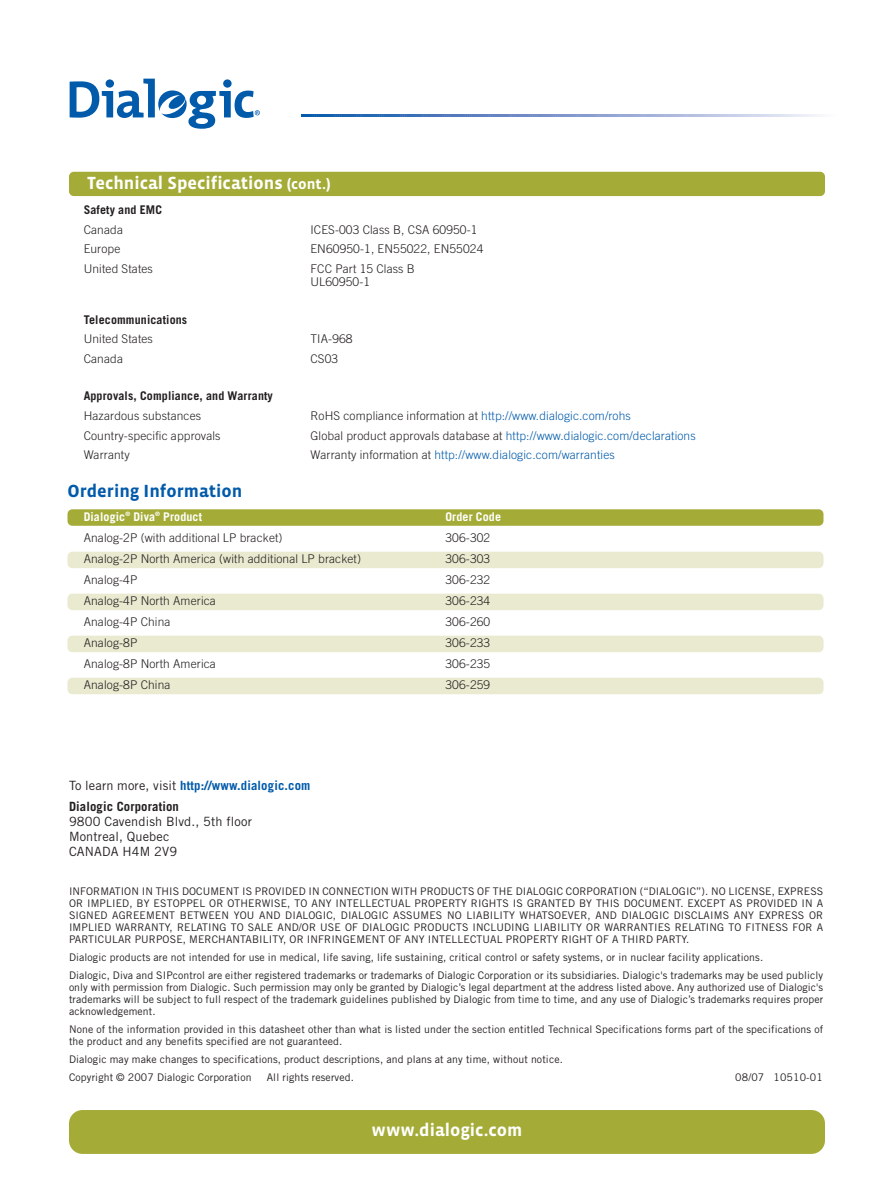
<style>
.page{position:relative;width:891px;height:1188px;background:#fff}
.page>*{position:absolute;margin:0;border:0;box-sizing:border-box;transform-origin:0 0}
.t1{font:700 18px "Vista Sans";color:#fff}
.t2{font:700 18px "Vista Sans";color:#015aaa}
.t3{font:700 12.75px/21px "Trade Gothic";letter-spacing:.01em;color:#015aaa}
.t4{font:12.75px/15px "Trade Gothic";letter-spacing:.01em;color:#231f20}
.t5{font:300 12px/13.5px "Trade Gothic";letter-spacing:.01em;color:#231f20}
.t6{font:300 12px "Trade Gothic";letter-spacing:.01em;color:#015aaa}
.t7{font:700 12px "Trade Gothic";letter-spacing:.01em;color:#231f20}
.t8{font:700 12px "Trade Gothic";letter-spacing:.01em;color:#fff}
.t9{font:10.5px/12px "Trade Gothic";letter-spacing:.01em;color:#231f20}
.s1{font-size:15px}
.s2{color:#231f20}
.s3{font-weight:400;color:#231f20}
</style>
<div class="page">
<div style="left:68px;top:509px;width:756px;height:17px;background:#a4ac37;border-radius:5px"></div>
<div style="left:68px;top:552px;width:756px;height:16px;background:#e9ead0;border-radius:5px"></div>
<div style="left:68px;top:594px;width:756px;height:16px;background:#e9ead0;border-radius:5px"></div>
<div style="left:68px;top:636px;width:756px;height:16px;background:#e9ead0;border-radius:5px"></div>
<div style="left:68px;top:678px;width:756px;height:16px;background:#e9ead0;border-radius:5px"></div>
<svg style="left:70px;top:79px;width:190px;height:50px"></svg>
<div style="left:69px;top:1110px;width:756px;height:44px;background:#a4ac37;border-radius:14px"></div>
<svg style="left:301px;top:115px;width:518px;height:1px"></svg>
<div style="left:69px;top:172px;width:756px;height:24px;background:#a4ac37;border-radius:5px"></div>
<h1 class="t1" style="left:87px;top:174px;width:245px">Technical Specifications <span class="s1">(cont.)</span></h1>
<p class="t7" style="left:84px;top:205px;width:80px">Safety and EMC</p>
<p class="t5" style="left:84px;top:224px;width:41px">Canada</p>
<p class="t5" style="left:310px;top:224px;width:169px">ICES-003 Class B, CSA 60950-1</p>
<p class="t5" style="left:84px;top:243px;width:38px">Europe</p>
<p class="t5" style="left:310px;top:243px;width:174px">EN60950-1, EN55022, EN55024</p>
<p class="t5" style="left:84px;top:263px;width:71px">United States</p>
<p class="t5" style="left:310px;top:263px;width:106px">FCC Part 15 Class B<br>UL60950-1</p>
<p class="t7" style="left:84px;top:315px;width:105px">Telecommunications</p>
<p class="t5" style="left:84px;top:333px;width:71px">United States</p>
<p class="t5" style="left:310px;top:333px;width:44px">TIA-968</p>
<p class="t5" style="left:84px;top:353px;width:41px">Canada</p>
<p class="t5" style="left:310px;top:353px;width:29px">CS03</p>
<p class="t7" style="left:84px;top:392px;width:191px">Approvals, Compliance, and Warranty</p>
<p class="t5" style="left:84px;top:410px;width:119px">Hazardous substances</p>
<p class="t6" style="left:310px;top:411px;width:322px"><span class="s2">RoHS compliance information at</span> http://www.dialogic.com/rohs</p>
<p class="t5" style="left:84px;top:430px;width:138px">Country-specific approvals</p>
<p class="t6" style="left:310px;top:431px;width:387px"><span class="s2">Global product approvals database at</span> http://www.dialogic.com/declarations</p>
<p class="t5" style="left:84px;top:449px;width:48px">Warranty</p>
<p class="t6" style="left:311px;top:450px;width:306px"><span class="s2">Warranty information at</span> http://www.dialogic.com/warranties</p>
<h1 class="t2" style="left:68px;top:482px;width:176px">Ordering Information</h1>
<p class="t8" style="left:84px;top:512px;width:120px">Dialogic<sup>®</sup> Diva<sup>®</sup> Product</p>
<p class="t8" style="left:445px;top:512px;width:57px">Order Code</p>
<p class="t5" style="left:84px;top:532px;width:200px">Analog-2P (with additional LP bracket)</p>
<p class="t5" style="left:445px;top:532px;width:46px">306-302</p>
<p class="t5" style="left:84px;top:553px;width:279px">Analog-2P North America (with additional LP bracket)</p>
<p class="t5" style="left:445px;top:553px;width:46px">306-303</p>
<p class="t5" style="left:84px;top:574px;width:55px">Analog-4P</p>
<p class="t5" style="left:445px;top:574px;width:46px">306-232</p>
<p class="t5" style="left:84px;top:595px;width:134px">Analog-4P North America</p>
<p class="t5" style="left:445px;top:595px;width:46px">306-234</p>
<p class="t5" style="left:84px;top:616px;width:88px">Analog-4P China</p>
<p class="t5" style="left:445px;top:616px;width:46px">306-260</p>
<p class="t5" style="left:84px;top:637px;width:55px">Analog-8P</p>
<p class="t5" style="left:445px;top:637px;width:46px">306-233</p>
<p class="t5" style="left:84px;top:658px;width:134px">Analog-8P North America</p>
<p class="t5" style="left:445px;top:658px;width:46px">306-235</p>
<p class="t5" style="left:84px;top:679px;width:88px">Analog-8P China</p>
<p class="t5" style="left:445px;top:679px;width:46px">306-259</p>
<p class="t3" style="left:69px;top:776px;width:243px"><span class="s3">To learn more, visit</span> http://www.dialogic.com<br><span class="s2">Dialogic Corporation</span></p>
<p class="t4" style="left:69px;top:815px;width:184px">9800 Cavendish Blvd., 5th floor<br>Montreal, Quebec<br>CANADA H4M 2V9</p>
<p class="t9" style="left:69px;top:886px;width:756px;text-align:justify">INFORMATION IN THIS DOCUMENT IS PROVIDED IN CONNECTION WITH PRODUCTS OF THE DIALOGIC CORPORATION (“DIALOGIC”). NO LICENSE, EXPRESS OR IMPLIED, BY ESTOPPEL OR OTHERWISE, TO ANY INTELLECTUAL PROPERTY RIGHTS IS GRANTED BY THIS DOCUMENT. EXCEPT AS PROVIDED IN A SIGNED AGREEMENT BETWEEN YOU AND DIALOGIC, DIALOGIC ASSUMES NO LIABILITY WHATSOEVER, AND DIALOGIC DISCLAIMS ANY EXPRESS OR IMPLIED WARRANTY, RELATING TO SALE AND/OR USE OF DIALOGIC PRODUCTS INCLUDING LIABILITY OR WARRANTIES RELATING TO FITNESS FOR A PARTICULAR PURPOSE, MERCHANTABILITY, OR INFRINGEMENT OF ANY INTELLECTUAL PROPERTY RIGHT OF A THIRD PARTY.</p>
<p class="t9" style="left:69px;top:949px;width:756px;line-height:18px">Dialogic products are not intended for use in medical, life saving, life sustaining, critical control or safety systems, or in nuclear facility applications.<br>Dialogic, Diva and SIPcontrol are either registered trademarks or trademarks of Dialogic Corporation or its subsidiaries. Dialogic's trademarks may be used publicly</p>
<p class="t9" style="left:69px;top:982px;width:756px;text-align:justify">only with permission from Dialogic. Such permission may only be granted by Dialogic’s legal department at the address listed above. Any authorized use of Dialogic's trademarks will be subject to full respect of the trademark guidelines published by Dialogic from time to time, and any use of Dialogic’s trademarks requires proper acknowledgement.</p>
<p class="t9" style="left:69px;top:1024px;width:756px">None of the information provided in this datasheet other than what is listed under the section entitled Technical Specifications forms part of the specifications of the product and any benefits specified are not guaranteed.</p>
<p class="t9" style="left:69px;top:1051px;width:495px;line-height:18px">Dialogic may make changes to specifications, product descriptions, and plans at any time, without notice.<br>Copyright © 2007 Dialogic Corporation</p>
<p class="t9" style="left:267px;top:1073px;width:89px">All rights reserved.</p>
<p class="t9" style="left:735px;top:1073px;width:89px">08/07 10510-01</p>
<h1 class="t1" style="left:372px;top:1121px;width:152px">www.dialogic.com</h1>
</div>
